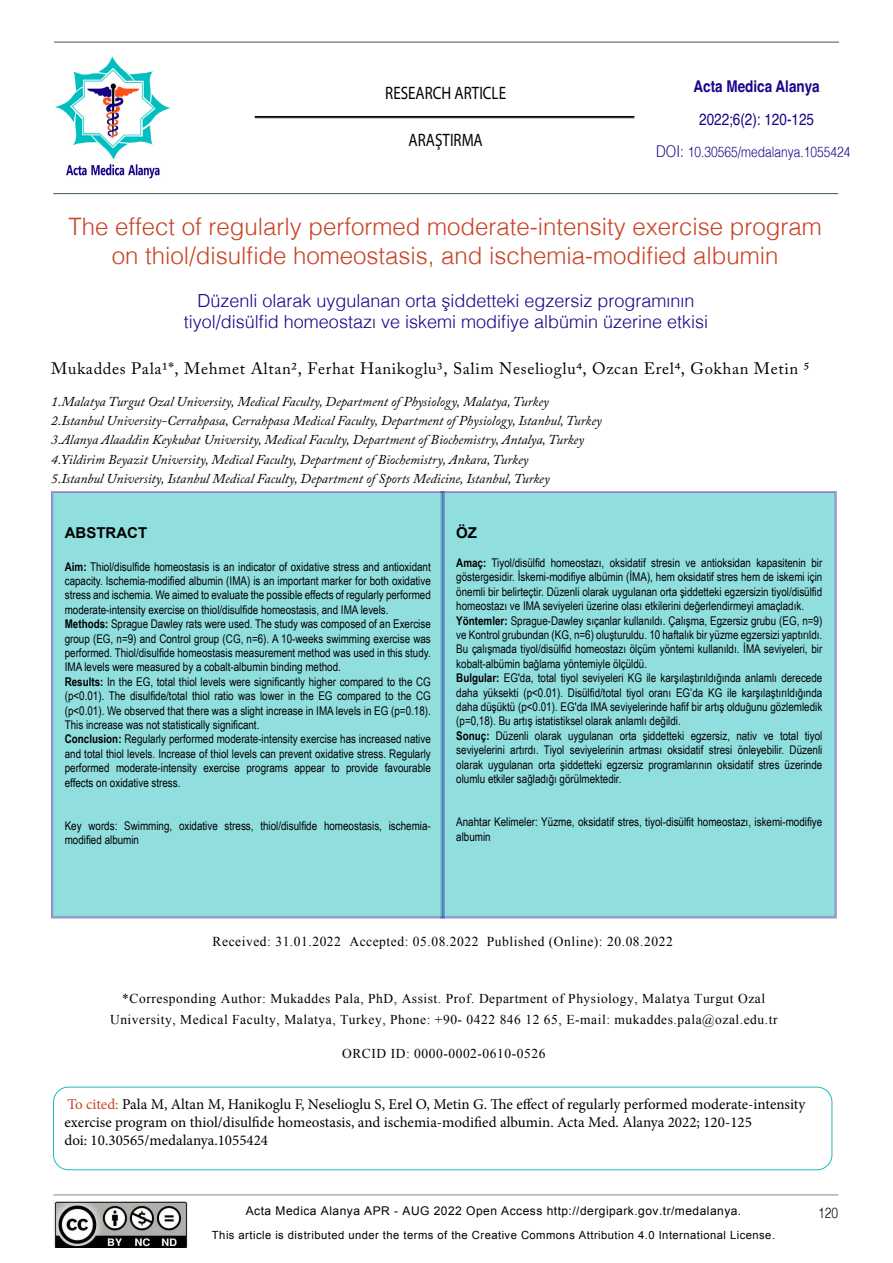
<style>
.page{position:relative;width:893px;height:1263px;background:#fff}
.page>*{position:absolute;margin:0;border:0;box-sizing:border-box;transform-origin:0 0}
.Ana_Başlık_Eng{font:300 24px/28.8px "Helvetica";color:#c94325;text-align:center}
.t1{font:300 18px "Helvetica";color:#19048a}
.t2{font:18px "Myriad Pro";color:#000;scale:.83 1}
.Ana_Metin_Al__ActaMe{font:16.5px "Adobe Caslon Pro";letter-spacing:.04em;color:#000}
.t3{font:16.2px "Helvetica";color:#19048a;scale:.83 1}
.t4{font:700 16.2px "Helvetica";color:#19048a;scale:.83 1}
.t5{font:15px/18px "Minion Pro";color:#000}
.t6{font:700 15px "Arial";color:#000}
.t7{font:300 14.4px "Helv";color:#19048a;scale:.83 1}
.t8{font:300 14.4px "Helv";color:#000;scale:.83 1}
.Ana_Metin_Al__ActaMe-2{font:13.65px "Times New Roman";letter-spacing:.04em;color:#000}
.Kurumlar{font:italic 13.5px "Adobe Caslon Pro";color:#000}
.Ana_Metin_Al__ActaMe-3{font:13.5px/21px "Times New Roman";letter-spacing:.04em;color:#000;text-align:center}
.Özet_Metin_Al__ActaM{font:12px/14.4px "Arial Narrow";color:#000;text-align:justify}
.t9{font:12px "Arial";letter-spacing:.04em;color:#000}
.t10{font:11.25px "Arial";letter-spacing:.04em;color:#000}
.s1{font-size:16.2px}
.s2{font-weight:700}
.s3{color:#c94325}
</style>
<div class="page">
<hr style="left:54px;top:42px;width:785px;height:1px;background:#3c5764">
<hr style="left:53px;top:193px;width:785px;height:1px;background:#3c5764">
<hr style="left:53px;top:1194px;width:785px;height:1px;background:#000">
<img style="left:55px;top:56px;width:116px;height:123px">
<hr style="left:255px;top:116px;width:379px;height:1px;background:#000">
<hr style="left:255px;top:117px;width:379px;height:1px;background:#000">
<div style="left:444px;top:491px;width:392px;height:427px;background:#91dedf"></div>
<div style="left:51px;top:491px;width:393px;height:427px;background:#91dedf"></div>
<img style="left:54px;top:1201px;width:134px;height:47px">
<div style="left:53px;top:1087px;width:779px;height:83px;border:1px solid #1abcbe;border-radius:15px"></div>
<p class="t2" style="left:385px;top:82px;width:147px">RESEARCH ARTICLE</p>
<p class="t2" style="left:409px;top:129px;width:91px">ARAŞTIRMA</p>
<p class="t4" style="left:693px;top:77px;width:154px">Acta Medica Alanya</p>
<p class="t3" style="left:699px;top:106px;width:140px">2022;6(2): 120-125</p>
<p class="t7" style="left:656px;top:143px;width:236px"><span class="s1">DOI:</span> 10.30565/medalanya.1055424</p>
<p class="Ana_Başlık_Eng" style="left:68px;top:210px;width:755px">The effect of regularly performed moderate-intensity exercise program on thiol/disulfide homeostasis, and ischemia-modified albumin</p>
<p class="t1" style="left:197px;top:285px;width:499px">Düzenli olarak uygulanan orta şiddetteki egzersiz programının</p>
<p class="t1" style="left:184px;top:307px;width:526px">tiyol/disülfid homeostazı ve iskemi modifiye albümin üzerine etkisi</p>
<p class="Ana_Metin_Al__ActaMe" style="left:51px;top:359px;width:759px">Mukaddes Pala1*, Mehmet Altan2, Ferhat Hanikoglu3, Salim Neselioglu4, Ozcan Erel4, Gokhan Metin 5</p>
<p class="Kurumlar" style="left:51px;top:393px;width:499px">1.Malatya Turgut Ozal University, Medical Faculty, Department of Physiology, Malatya, Turkey</p>
<p class="Kurumlar" style="left:51px;top:413px;width:552px">2.Istanbul University-Cerrahpasa, Cerrahpasa Medical Faculty, Department of Physiology, Istanbul, Turkey</p>
<p class="Kurumlar" style="left:51px;top:432px;width:534px">3.Alanya Alaaddin Keykubat University, Medical Faculty, Department of Biochemistry, Antalya, Turkey</p>
<p class="Kurumlar" style="left:51px;top:451px;width:479px">4.Yildirim Beyazit University, Medical Faculty, Department of Biochemistry, Ankara, Turkey</p>
<p class="Kurumlar" style="left:51px;top:470px;width:500px">5.Istanbul University, Istanbul Medical Faculty, Department of Sports Medicine, Istanbul, Turkey</p>
<p class="t6" style="left:65px;top:523px;width:84px">ABSTRACT</p>
<p class="Özet_Metin_Al__ActaM" style="left:65px;top:559px;width:368px"><span class="s2">Aim:</span> Thiol/disulfide homeostasis is an indicator of oxidative stress and antioxidant capacity. Ischemia-modified albumin (IMA) is an important marker for both oxidative stress and ischemia. We aimed to evaluate the possible effects of regularly performed moderate-intensity exercise on thiol/disulfide homeostasis, and IMA levels.</p>
<p class="Özet_Metin_Al__ActaM" style="left:65px;top:616px;width:368px"><span class="s2">Methods:</span> Sprague Dawley rats were used. The study was composed of an Exercise group (EG, n=9) and Control group (CG, n=6). A 10-weeks swimming exercise was performed. Thiol/disulfide homeostasis measurement method was used in this study.<br>IMA levels were measured by a cobalt-albumin binding method.</p>
<p class="Özet_Metin_Al__ActaM" style="left:65px;top:674px;width:368px"><span class="s2">Results:</span> In the EG, total thiol levels were significantly higher compared to the CG (p&lt;0.01). The disulfide/total thiol ratio was lower in the EG compared to the CG (p&lt;0.01). We observed that there was a slight increase in IMA levels in EG (p=0.18).<br>This increase was not statistically significant.</p>
<p class="Özet_Metin_Al__ActaM" style="left:65px;top:731px;width:368px"><span class="s2">Conclusion:</span> Regularly performed moderate-intensity exercise has increased native and total thiol levels. Increase of thiol levels can prevent oxidative stress. Regularly performed moderate-intensity exercise programs appear to provide favourable effects on oxidative stress.</p>
<p class="Özet_Metin_Al__ActaM" style="left:65px;top:818px;width:368px">Key words: Swimming, oxidative stress, thiol/disulfide homeostasis, ischemia&shy;modified albumin</p>
<p class="t6" style="left:456px;top:523px;width:22px">ÖZ</p>
<p class="Özet_Metin_Al__ActaM" style="left:456px;top:555px;width:368px"><span class="s2">Amaç:</span> Tiyol/disülfid homeostazı, oksidatif stresin ve antioksidan kapasitenin bir göstergesidir. İskemi-modifiye albümin (İMA), hem oksidatif stres hem de iskemi için önemli bir belirteçtir. Düzenli olarak uygulanan orta şiddetteki egzersizin tiyol/disülfid homeostazı ve IMA seviyeleri üzerine olası etkilerini değerlendirmeyi amaçladık.</p>
<p class="Özet_Metin_Al__ActaM" style="left:456px;top:613px;width:368px"><span class="s2">Yöntemler:</span> Sprague-Dawley sıçanlar kullanıldı. Çalışma, Egzersiz grubu (EG, n=9) ve Kontrol grubundan (KG, n=6) oluşturuldu. 10 haftalık bir yüzme egzersizi yaptırıldı.<br>Bu çalışmada tiyol/disülfid homeostazı ölçüm yöntemi kullanıldı. İMA seviyeleri, bir kobalt-albümin bağlama yöntemiyle ölçüldü.</p>
<p class="Özet_Metin_Al__ActaM" style="left:456px;top:670px;width:368px"><span class="s2">Bulgular:</span> EG'da, total tiyol seviyeleri KG ile karşılaştırıldığında anlamlı derecede daha yüksekti (p&lt;0.01). Disülfid/total tiyol oranı EG’da KG ile karşılaştırıldığında daha düşüktü (p&lt;0.01). EG'da IMA seviyelerinde hafif bir artış olduğunu gözlemledik (p=0,18). Bu artış istatistiksel olarak anlamlı değildi.</p>
<p class="Özet_Metin_Al__ActaM" style="left:456px;top:728px;width:368px"><span class="s2">Sonuç:</span> Düzenli olarak uygulanan orta şiddetteki egzersiz, nativ ve total tiyol seviyelerini artırdı. Tiyol seviyelerinin artması oksidatif stresi önleyebilir. Düzenli olarak uygulanan orta şiddetteki egzersiz programlarının oksidatif stres üzerinde olumlu etkiler sağladığı görülmektedir.</p>
<p class="Özet_Metin_Al__ActaM" style="left:456px;top:814px;width:368px">Anahtar Kelimeler: Yüzme, oksidatif stres, tiyol-disülfit homeostazı, iskemi-modifiye albumin</p>
<p class="Ana_Metin_Al__ActaMe-2" style="left:213px;top:932px;width:462px">Received: 31.01.2022 Accepted: 05.08.2022 Published (Online): 20.08.2022</p>
<p class="Ana_Metin_Al__ActaMe-3" style="left:110px;top:987px;width:669px">*Corresponding Author: Mukaddes Pala, PhD, Assist. Prof. Department of Physiology, Malatya Turgut Ozal<br>University, Medical Faculty, Malatya, Turkey, Phone: +90- 0422 846 12 65, E-mail: mukaddes.pala@ozal.edu.tr</p>
<p class="Ana_Metin_Al__ActaMe-3" style="left:342px;top:1043px;width:205px">ORCID ID: 0000-0002-0610-0526</p>
<p class="t5" style="left:64px;top:1095px;width:742px"><span class="s3">To cited:</span> Pala M, Altan M, Hanikoglu F, Neselioglu S, Erel O, Metin G. The effect of regularly performed moderate-intensity exercise program on thiol/disulfide homeostasis, and ischemia-modified albumin. Acta Med. Alanya 2022; 120-125</p>
<p class="t5" style="left:64px;top:1131px;width:205px">doi: 10.30565/medalanya.1055424</p>
<p class="t9" style="left:246px;top:1203px;width:497px">Acta Medica Alanya APR - AUG 2022 Open Access http://dergipark.gov.tr/medalanya.</p>
<p class="t8" style="left:818px;top:1204px;width:26px">120</p>
<p class="t10" style="left:212px;top:1227px;width:565px">This article is distributed under the terms of the Creative Commons Attribution 4.0 International License.</p>
</div>
